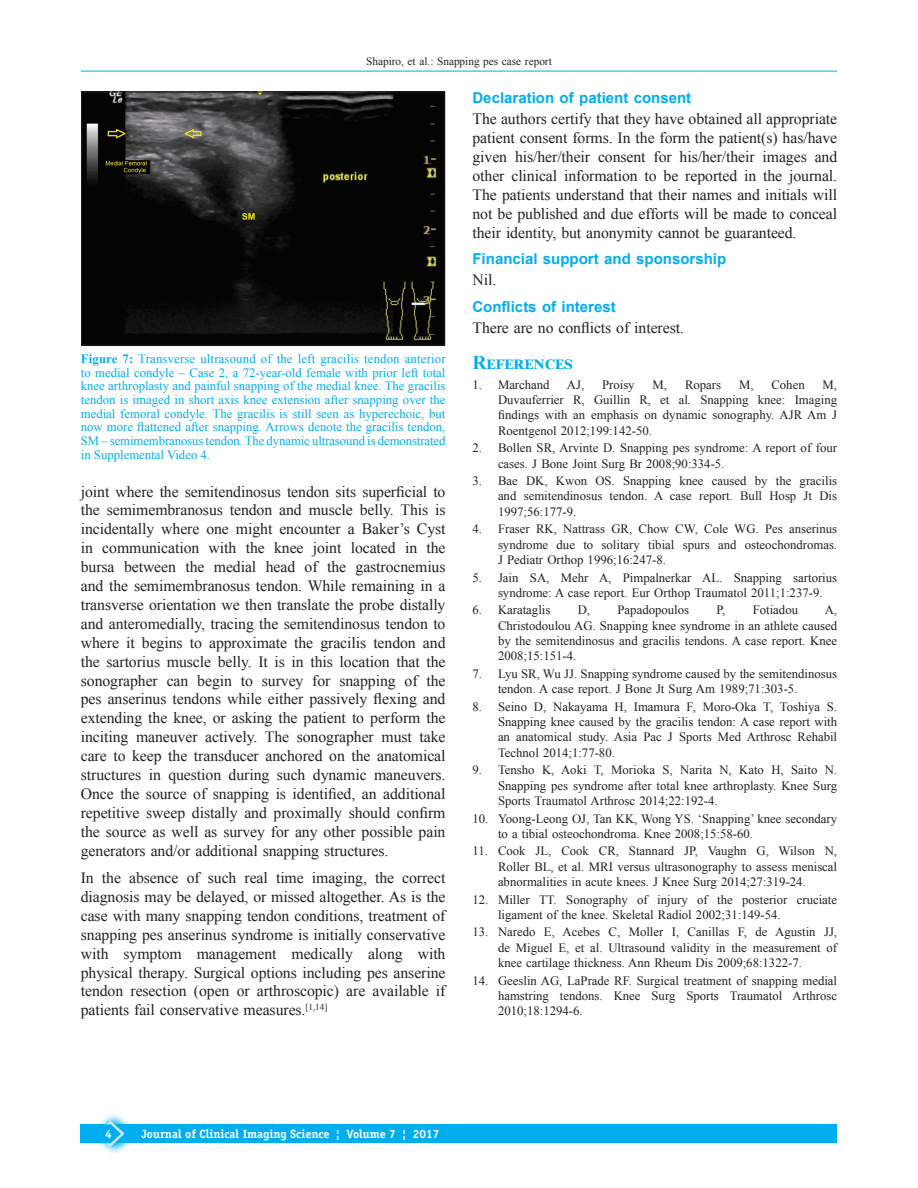
<style>
.page{position:relative;width:918px;height:1188px;background:#fff}
.page>*{position:absolute;margin:0;border:0;box-sizing:border-box;transform-origin:0 0}
.t1{font:700 19.5px "Times New Roman";letter-spacing:.025em;color:#00aeef}
.TX{font:15.75px/18.9px "Times New Roman";letter-spacing:-.005em;color:#231f20;text-align:justify}
.t2{font:700 15px "Arial";color:#00aeef}
.REF{font:12.75px/15.3px "Times New Roman";color:#231f20;text-align:justify}
.FGC{font:12.75px/13.6px "Times New Roman";letter-spacing:-.01em;color:#00aeef;text-align:justify}
.t3{font:700 12px "Officina Serif";color:#fff}
.t4{font:11.25px "Times New Roman";color:#231f20}
.s1{font-weight:700}
.s2{font-style:italic}
</style>
<div class="page">
<hr style="left:81px;top:71px;width:756px;height:1px;background:#00aeef">
<div style="left:81px;top:1124px;width:756px;height:19px;background:#00aeef"></div>
<svg style="left:103px;top:1114px;width:28px;height:39px"></svg>
<svg style="left:81px;top:1120px;width:44px;height:27px"></svg>
<img style="left:83px;top:94px;width:360px;height:249px">
<div style="left:81px;top:92px;width:364px;height:253px;border:1px solid #231f20"></div>
<p class="t4" style="left:366px;top:53px;width:187px">Shapiro, et al.: Snapping pes case report</p>
<p class="FGC" style="left:81px;top:352px;width:366px"><span class="s1">Figure 7:</span> Transverse ultrasound of the left gracilis tendon anterior to medial condyle – Case 2, a 72‑year‑old female with prior left total knee arthroplasty and painful snapping of the medial knee. The gracilis tendon is imaged in short axis knee extension after snapping over the medial femoral condyle. The gracilis is still seen as hyperechoic, but now more flattened after snapping. Arrows denote the gracilis tendon, SM – semimembranosus tendon. The dynamic ultrasound is demonstrated in Supplemental Video 4.</p>
<p class="TX" style="left:81px;top:481px;width:366px">joint where the semitendinosus tendon sits superficial to the semimembranosus tendon and muscle belly. This is incidentally where one might encounter a Baker’s Cyst in communication with the knee joint located in the bursa between the medial head of the gastrocnemius and the semimembranosus tendon. While remaining in a transverse orientation we then translate the probe distally and anteromedially, tracing the semitendinosus tendon to where it begins to approximate the gracilis tendon and the sartorius muscle belly. It is in this location that the sonographer can begin to survey for snapping of the pes anserinus tendons while either passively flexing and extending the knee, or asking the patient to perform the inciting maneuver actively. The sonographer must take care to keep the transducer anchored on the anatomical structures in question during such dynamic maneuvers.<br>Once the source of snapping is identified, an additional repetitive sweep distally and proximally should confirm the source as well as survey for any other possible pain generators and/or additional snapping structures.</p>
<p class="TX" style="left:81px;top:868px;width:366px">In the absence of such real time imaging, the correct diagnosis may be delayed, or missed altogether. As is the case with many snapping tendon conditions, treatment of snapping pes anserinus syndrome is initially conservative with symptom management medically along with physical therapy. Surgical options including pes anserine tendon resection (open or arthroscopic) are available if patients fail conservative measures.<sup>[1,14]</sup></p>
<h2 class="t2" style="left:472px;top:88px;width:220px">Declaration of patient consent</h2>
<p class="TX" style="left:472px;top:109px;width:366px">The authors certify that they have obtained all appropriate patient consent forms. In the form the patient(s) has/have given his/her/their consent for his/her/their images and other clinical information to be reported in the journal.<br>The patients understand that their names and initials will not be published and due efforts will be made to conceal their identity, but anonymity cannot be guaranteed.</p>
<h2 class="t2" style="left:472px;top:249px;width:255px">Financial support and sponsorship</h2>
<p class="TX" style="left:472px;top:270px;width:25px">Nil.</p>
<h2 class="t2" style="left:472px;top:297px;width:145px">Conflicts of interest</h2>
<p class="TX" style="left:472px;top:318px;width:213px">There are no conflicts of interest.</p>
<h1 class="t1" style="left:472px;top:348px;width:102px">References</h1>
<p class="REF" style="left:472px;top:376px;width:79px">1. Marchand</p>
<p class="REF" style="left:567px;top:376px;width:19px">AJ,</p>
<p class="REF" style="left:602px;top:376px;width:34px">Proisy</p>
<p class="REF" style="left:653px;top:376px;width:16px">M,</p>
<p class="REF" style="left:685px;top:376px;width:38px">Ropars</p>
<p class="REF" style="left:739px;top:376px;width:16px">M,</p>
<p class="REF" style="left:771px;top:376px;width:35px">Cohen</p>
<p class="REF" style="left:498px;top:376px;width:341px;text-indent:325px">M, Duvauferrier R, Guillin R, et al<span class="s2">.</span> Snapping knee: Imaging findings with an emphasis on dynamic sonography. AJR Am J Roentgenol 2012;199:142‑50.</p>
<p class="REF" style="left:498px;top:440px;width:341px;text-indent:-26px">2. Bollen SR, Arvinte D. Snapping pes syndrome: A report of four cases. J Bone Joint Surg Br 2008;90:334‑5.</p>
<p class="REF" style="left:498px;top:473px;width:341px;text-indent:-26px">3. Bae DK, Kwon OS. Snapping knee caused by the gracilis and semitendinosus tendon. A case report. Bull Hosp Jt Dis 1997;56:177‑9.</p>
<p class="REF" style="left:498px;top:521px;width:341px;text-indent:-26px">4. Fraser RK, Nattrass GR, Chow CW, Cole WG. Pes anserinus syndrome due to solitary tibial spurs and osteochondromas.<br>J Pediatr Orthop 1996;16:247‑8.</p>
<p class="REF" style="left:498px;top:569px;width:341px;text-indent:-26px">5. Jain SA, Mehr A, Pimpalnerkar AL. Snapping sartorius syndrome: A case report. Eur Orthop Traumatol 2011;1:237‑9.</p>
<p class="REF" style="left:472px;top:602px;width:79px">6. Karataglis</p>
<p class="REF" style="left:578px;top:602px;width:14px">D,</p>
<p class="REF" style="left:618px;top:602px;width:73px">Papadopoulos</p>
<p class="REF" style="left:716px;top:602px;width:10px">P,</p>
<p class="REF" style="left:753px;top:602px;width:47px">Fotiadou</p>
<p class="REF" style="left:498px;top:602px;width:341px;text-indent:327px">A, Christodoulou AG. Snapping knee syndrome in an athlete caused by the semitendinosus and gracilis tendons. A case report. Knee 2008;15:151‑4.</p>
<p class="REF" style="left:498px;top:666px;width:341px;text-indent:-26px">7. Lyu SR, Wu JJ. Snapping syndrome caused by the semitendinosus tendon. A case report. J Bone Jt Surg Am 1989;71:303‑5.</p>
<p class="REF" style="left:498px;top:698px;width:341px;text-indent:-26px">8. Seino D, Nakayama H, Imamura F, Moro‑Oka T, Toshiya S.<br>Snapping knee caused by the gracilis tendon: A case report with an anatomical study. Asia Pac J Sports Med Arthrosc Rehabil Technol 2014;1:77‑80.</p>
<p class="REF" style="left:498px;top:762px;width:341px;text-indent:-26px">9. Tensho K, Aoki T, Morioka S, Narita N, Kato H, Saito N.<br>Snapping pes syndrome after total knee arthroplasty. Knee Surg Sports Traumatol Arthrosc 2014;22:192‑4.</p>
<p class="REF" style="left:498px;top:810px;width:341px;text-indent:-26px">10. Yoong‑Leong OJ, Tan KK, Wong YS. ‘Snapping’ knee secondary to a tibial osteochondroma. Knee 2008;15:58‑60.</p>
<p class="REF" style="left:498px;top:843px;width:341px;text-indent:-26px">11. Cook JL, Cook CR, Stannard JP, Vaughn G, Wilson N, Roller BL, et al. MRI versus ultrasonography to assess meniscal abnormalities in acute knees. J Knee Surg 2014;27:319‑24.</p>
<p class="REF" style="left:498px;top:891px;width:341px;text-indent:-26px">12. Miller TT. Sonography of injury of the posterior cruciate ligament of the knee. Skeletal Radiol 2002;31:149‑54.</p>
<p class="REF" style="left:498px;top:924px;width:341px;text-indent:-26px">13. Naredo E, Acebes C, Moller I, Canillas F, de Agustin JJ, de Miguel E, et al. Ultrasound validity in the measurement of knee cartilage thickness. Ann Rheum Dis 2009;68:1322‑7.</p>
<p class="REF" style="left:498px;top:972px;width:341px;text-indent:-26px">14. Geeslin AG, LaPrade RF. Surgical treatment of snapping medial hamstring tendons. Knee Surg Sports Traumatol Arthrosc 2010;18:1294‑6.</p>
<p class="t3" style="left:105px;top:1126px;width:8px">4</p>
<p class="t3" style="left:142px;top:1127px;width:299px">Journal of Clinical Imaging Science ¦ Volume 7 ¦ 2017</p>
</div>
